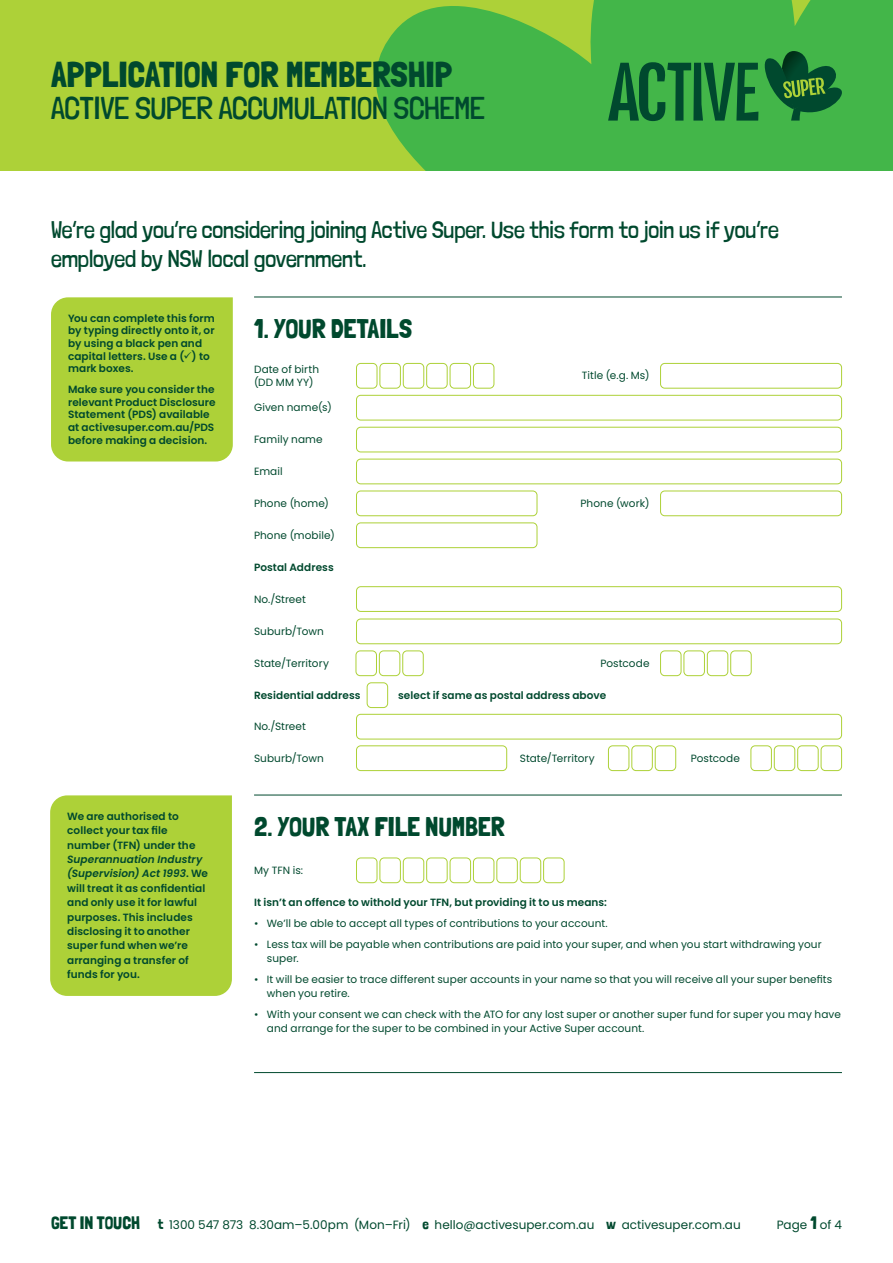
<style>
.page{position:relative;width:893px;height:1263px;background:#fff}
.page>*{position:absolute;margin:0;border:0;box-sizing:border-box;transform-origin:0 0}
.t1{font:36px "Londrina Solid";letter-spacing:-.01em;color:#00492e}
.t2{font:300 31.5px "Londrina Solid";letter-spacing:-.01em;color:#00492e}
.t3{font:27px "Londrina Solid";letter-spacing:-.005em;color:#00492e}
.t4{font:300 24px/28.8px "Londrina Solid";letter-spacing:-.005em;color:#00492e}
.t5{font:12px "Poppins";letter-spacing:.005em;color:#00492e}
.t6{font:10.5px/14.4px "Poppins";letter-spacing:.01em;color:#00492e}
.t7{font:600 10.5px/14.4px "Poppins";letter-spacing:.005em;color:#00492e}
.s1{font-style:italic}
.s2{font-family:"Londrina Solid";font-size:18px}
.s3{font-family:"Londrina Solid";font-size:14.4px}
</style>
<div class="page">
<div style="left:0;top:0;width:893px;height:170px;background:#add138"></div>
<svg style="left:376px;top:0;width:462px;height:170px;background:#4eb947"></svg>
<div style="left:838px;top:0;width:55px;height:170px;background:#43b649"></div>
<svg style="left:608px;top:51px;width:234px;height:70px;background:#28873c"></svg>
<div style="left:356px;top:363px;width:21px;height:26px;border:1px solid #add138;border-radius:4px"></div>
<div style="left:660px;top:650px;width:21px;height:26px;border:1px solid #add138;border-radius:4px"></div>
<div style="left:750px;top:745px;width:22px;height:26px;border:1px solid #add138;border-radius:4px"></div>
<div style="left:356px;top:650px;width:21px;height:26px;border:1px solid #add138;border-radius:4px"></div>
<div style="left:367px;top:682px;width:21px;height:26px;border:1px solid #add138;border-radius:4px"></div>
<div style="left:608px;top:745px;width:21px;height:26px;border:1px solid #add138;border-radius:4px"></div>
<div style="left:660px;top:363px;width:182px;height:26px;border:1px solid #add138;border-radius:4px"></div>
<div style="left:403px;top:363px;width:21px;height:26px;border:1px solid #add138;border-radius:4px"></div>
<div style="left:707px;top:650px;width:21px;height:26px;border:1px solid #add138;border-radius:4px"></div>
<div style="left:797px;top:745px;width:22px;height:26px;border:1px solid #add138;border-radius:4px"></div>
<div style="left:730px;top:650px;width:22px;height:26px;border:1px solid #add138;border-radius:4px"></div>
<div style="left:821px;top:745px;width:21px;height:26px;border:1px solid #add138;border-radius:4px"></div>
<div style="left:402px;top:650px;width:22px;height:26px;border:1px solid #add138;border-radius:4px"></div>
<div style="left:655px;top:745px;width:21px;height:26px;border:1px solid #add138;border-radius:4px"></div>
<div style="left:450px;top:363px;width:21px;height:26px;border:1px solid #add138;border-radius:4px"></div>
<div style="left:379px;top:363px;width:22px;height:26px;border:1px solid #add138;border-radius:4px"></div>
<div style="left:684px;top:650px;width:21px;height:26px;border:1px solid #add138;border-radius:4px"></div>
<div style="left:774px;top:745px;width:21px;height:26px;border:1px solid #add138;border-radius:4px"></div>
<div style="left:379px;top:650px;width:21px;height:26px;border:1px solid #add138;border-radius:4px"></div>
<div style="left:631px;top:745px;width:22px;height:26px;border:1px solid #add138;border-radius:4px"></div>
<div style="left:426px;top:363px;width:22px;height:26px;border:1px solid #add138;border-radius:4px"></div>
<div style="left:473px;top:363px;width:21px;height:26px;border:1px solid #add138;border-radius:4px"></div>
<div style="left:356px;top:395px;width:486px;height:25px;border:1px solid #add138;border-radius:4px"></div>
<div style="left:356px;top:427px;width:486px;height:25px;border:1px solid #add138;border-radius:4px"></div>
<div style="left:356px;top:459px;width:486px;height:25px;border:1px solid #add138;border-radius:4px"></div>
<div style="left:356px;top:522px;width:181px;height:26px;border:1px solid #add138;border-radius:4px"></div>
<div style="left:356px;top:586px;width:486px;height:26px;border:1px solid #add138;border-radius:4px"></div>
<div style="left:356px;top:714px;width:486px;height:25px;border:1px solid #add138;border-radius:4px"></div>
<div style="left:356px;top:619px;width:486px;height:25px;border:1px solid #add138;border-radius:4px"></div>
<div style="left:356px;top:745px;width:151px;height:26px;border:1px solid #add138;border-radius:4px"></div>
<div style="left:356px;top:491px;width:181px;height:25px;border:1px solid #add138;border-radius:4px"></div>
<div style="left:660px;top:491px;width:182px;height:25px;border:1px solid #add138;border-radius:4px"></div>
<hr style="left:254px;top:297px;width:588px;height:1px;background:#00492e">
<hr style="left:254px;top:795px;width:588px;height:1px;background:#00492e">
<div style="left:51px;top:297px;width:182px;height:164px;background:#add138"></div>
<hr style="left:254px;top:1072px;width:588px;height:1px;background:#00492e">
<div style="left:356px;top:857px;width:21px;height:26px;border:1px solid #add138;border-radius:4px"></div>
<div style="left:403px;top:857px;width:21px;height:26px;border:1px solid #add138;border-radius:4px"></div>
<div style="left:450px;top:857px;width:21px;height:26px;border:1px solid #add138;border-radius:4px"></div>
<div style="left:379px;top:857px;width:22px;height:26px;border:1px solid #add138;border-radius:4px"></div>
<div style="left:426px;top:857px;width:22px;height:26px;border:1px solid #add138;border-radius:4px"></div>
<div style="left:473px;top:857px;width:21px;height:26px;border:1px solid #add138;border-radius:4px"></div>
<div style="left:496px;top:857px;width:22px;height:26px;border:1px solid #add138;border-radius:4px"></div>
<div style="left:520px;top:857px;width:21px;height:26px;border:1px solid #add138;border-radius:4px"></div>
<div style="left:543px;top:857px;width:21px;height:26px;border:1px solid #add138;border-radius:4px"></div>
<div style="left:50px;top:795px;width:182px;height:201px;background:#add138"></div>
<h1 class="t1" style="left:51px;top:53px;width:403px">APPLICATION FOR MEMBERSHIP</h1>
<h2 class="t2" style="left:51px;top:89px;width:435px">ACTIVE SUPER ACCUMULATION SCHEME</h2>
<h3 class="t4" style="left:51px;top:215px;width:729px">We’re glad you’re considering joining Active Super. Use this form to join us if you’re employed by NSW local government.</h3>
<p class="t7" style="left:68px;top:312px;width:148px;line-height:12.6px">You can complete this form by typing directly onto it, or by using a black pen and capital letters. Use a (✓) to mark boxes.</p>
<p class="t7" style="left:68px;top:383px;width:149px;line-height:12.6px">Make sure you consider the relevant Product Disclosure<br>Statement (PDS) available at activesuper.com.au/PDS before making a decision.</p>
<p class="t7" style="left:67px;top:809px;width:130px">We are authorised to collect your tax file number (TFN) under the</p>
<p class="t7" style="left:67px;top:852px;width:142px"><span class="s1">Superannuation Industry (Supervision) Act 1993</span>. We will treat it as confidential and only use it for lawful purposes. This includes disclosing it to another super fund when we’re arranging a transfer of funds for you.</p>
<h3 class="t3" style="left:254px;top:312px;width:160px">1. YOUR DETAILS</h3>
<p class="t6" style="left:254px;top:363px;width:66px;line-height:12.6px">Date of birth (DD MM YY)</p>
<p class="t6" style="left:582px;top:369px;width:69px">Title (e.g. Ms)</p>
<p class="t6" style="left:254px;top:400px;width:79px">Given name(s)</p>
<p class="t6" style="left:254px;top:432px;width:70px">Family name</p>
<p class="t6" style="left:254px;top:464px;width:30px">Email</p>
<p class="t6" style="left:254px;top:496px;width:76px">Phone (home)</p>
<p class="t6" style="left:580px;top:496px;width:71px">Phone (work)</p>
<p class="t6" style="left:254px;top:528px;width:82px">Phone (mobile)</p>
<p class="t7" style="left:254px;top:560px;width:81px">Postal Address</p>
<p class="t6" style="left:254px;top:592px;width:53px">No./Street</p>
<p class="t6" style="left:254px;top:624px;width:71px">Suburb/Town</p>
<p class="t6" style="left:254px;top:656px;width:76px">State/Territory</p>
<p class="t6" style="left:600px;top:656px;width:51px">Postcode</p>
<p class="t7" style="left:254px;top:688px;width:108px">Residential address</p>
<p class="t7" style="left:398px;top:688px;width:210px">select if same as postal address above</p>
<p class="t6" style="left:254px;top:719px;width:53px">No./Street</p>
<p class="t6" style="left:254px;top:751px;width:71px">Suburb/Town</p>
<p class="t6" style="left:520px;top:751px;width:76px">State/Territory</p>
<h3 class="t3" style="left:254px;top:811px;width:252px">2. YOUR TAX FILE NUMBER</h3>
<p class="t6" style="left:691px;top:751px;width:51px">Postcode</p>
<p class="t6" style="left:254px;top:863px;width:51px">My TFN is:</p>
<p class="t7" style="left:254px;top:895px;width:354px">It isn’t an offence to withold your TFN, but providing it to us means:</p>
<p class="t6" style="left:254px;top:916px;width:355px">• We’ll be able to accept all types of contributions to your account.</p>
<p class="t6" style="left:267px;top:937px;width:556px;text-indent:-13px">• Less tax will be payable when contributions are paid into your super, and when you start withdrawing your super.</p>
<p class="t6" style="left:267px;top:972px;width:567px;text-indent:-13px">• It will be easier to trace different super accounts in your name so that you will receive all your super benefits when you retire.</p>
<p class="t6" style="left:267px;top:1007px;width:576px;text-indent:-13px">• With your consent we can check with the ATO for any lost super or another super fund for super you may have and arrange for the super to be combined in your Active Super account.</p>
<p class="t5" style="left:51px;top:1218px;width:691px"><span class="s2">GET IN TOUCH</span> <span class="s3">t</span> 1300 547 873 8.30am–5.00pm (Mon–Fri) <span class="s3">e</span> hello@activesuper.com.au <span class="s3">w</span> activesuper.com.au</p>
<p class="t5" style="left:777px;top:1218px;width:67px">Page <span class="s2">1</span> of 4</p>
</div>
